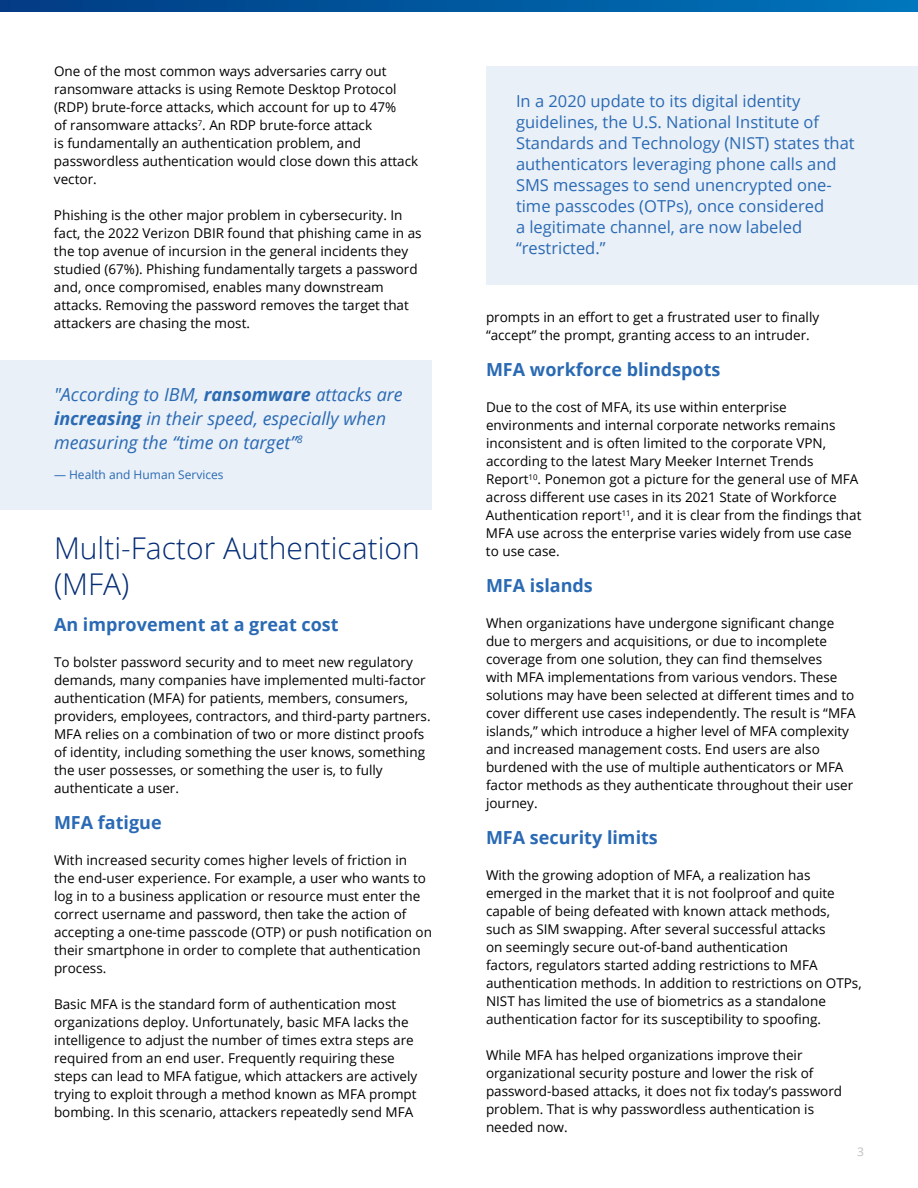
<style>
.page{position:relative;width:918px;height:1188px;background:#fff}
.page>*{position:absolute;margin:0;border:0;box-sizing:border-box;transform-origin:0 0}
.t1{font:300 30px/36px "Open Sans";color:#032b75}
.t2{font:italic 18px/24px "Open Sans";color:#2a6ab4}
.t3{font:700 18px "Open Sans";color:#2a6ab4}
.t4{font:16.5px/21px "Open Sans";color:#2a6ab4}
.t5{font:13.5px/18px "Open Sans";color:#000}
.t6{font:12px "Open Sans";color:#2a6ab4}
.t7{font:12px "Open Sans";color:#bfc0c1}
.s1{font-weight:700}
</style>
<div class="page">
<div style="left:486px;top:66px;width:432px;height:219px;background:#eaf0f7"></div>
<div style="left:0;top:360px;width:432px;height:149px;background:#eaf0f7"></div>
<svg style="left:0;top:0;width:918px;height:12px;background:#00589e"></svg>
<p class="t5" style="left:54px;top:62px;width:366px">One of the most common ways adversaries carry out ransomware attacks is using Remote Desktop Protocol (RDP) brute-force attacks, which account for up to 47%<br>of ransomware attacks<sup>7</sup>. An RDP brute-force attack<br>is fundamentally an authentication problem, and passwordless authentication would close down this attack vector.</p>
<p class="t5" style="left:54px;top:206px;width:369px">Phishing is the other major problem in cybersecurity. In fact, the 2022 Verizon DBIR found that phishing came in as the top avenue of incursion in the general incidents they studied (67%). Phishing fundamentally targets a password and, once compromised, enables many downstream attacks. Removing the password removes the target that attackers are chasing the most.</p>
<h2 class="t2" style="left:54px;top:382px;width:350px">"According to IBM, <span class="s1">ransomware</span> attacks are <span class="s1">increasing</span> in their speed, especially when measuring the “time on target”<sup>8</sup></h2>
<p class="t6" style="left:54px;top:467px;width:171px">— Health and Human Services</p>
<h1 class="t1" style="left:54px;top:530px;width:367px">Multi-Factor Authentication (MFA)</h1>
<h2 class="t3" style="left:54px;top:612px;width:286px">An improvement at a great cost</h2>
<p class="t5" style="left:54px;top:653px;width:378px">To bolster password security and to meet new regulatory demands, many companies have implemented multi-factor authentication (MFA) for patients, members, consumers, providers, employees, contractors, and third-party partners.<br>MFA relies on a combination of two or more distinct proofs of identity, including something the user knows, something the user possesses, or something the user is, to fully authenticate a user.</p>
<h2 class="t3" style="left:54px;top:810px;width:109px">MFA fatigue</h2>
<p class="t5" style="left:54px;top:851px;width:380px">With increased security comes higher levels of friction in<br>the end-user experience. For example, a user who wants to log in to a business application or resource must enter the correct username and password, then take the action of accepting a one-time passcode (OTP) or push notification on their smartphone in order to complete that authentication process.</p>
<p class="t5" style="left:54px;top:995px;width:365px">Basic MFA is the standard form of authentication most organizations deploy. Unfortunately, basic MFA lacks the intelligence to adjust the number of times extra steps are required from an end user. Frequently requiring these steps can lead to MFA fatigue, which attackers are actively trying to exploit through a method known as MFA prompt bombing. In this scenario, attackers repeatedly send MFA</p>
<p class="t4" style="left:516px;top:90px;width:340px">In a 2020 update to its digital identity guidelines, the U.S. National Institute of Standards and Technology (NIST) states that authenticators leveraging phone calls and SMS messages to send unencrypted one&shy;time passcodes (OTPs), once considered<br>a legitimate channel, are now labeled “restricted.”</p>
<p class="t5" style="left:486px;top:308px;width:335px">prompts in an effort to get a frustrated user to finally “accept” the prompt, granting access to an intruder.</p>
<h2 class="t3" style="left:486px;top:357px;width:236px">MFA workforce blindspots</h2>
<p class="t5" style="left:486px;top:398px;width:377px">Due to the cost of MFA, its use within enterprise environments and internal corporate networks remains inconsistent and is often limited to the corporate VPN, according to the latest Mary Meeker Internet Trends Report<sup>10</sup>. Ponemon got a picture for the general use of MFA across different use cases in its 2021 State of Workforce Authentication report<sup>11</sup>, and it is clear from the findings that MFA use across the enterprise varies widely from use case to use case.</p>
<h2 class="t3" style="left:486px;top:573px;width:108px">MFA islands</h2>
<p class="t5" style="left:486px;top:614px;width:371px">When organizations have undergone significant change due to mergers and acquisitions, or due to incomplete coverage from one solution, they can find themselves<br>with MFA implementations from various vendors. These solutions may have been selected at different times and to cover different use cases independently. The result is “MFA islands,” which introduce a higher level of MFA complexity and increased management costs. End users are also burdened with the use of multiple authenticators or MFA factor methods as they authenticate throughout their user journey.</p>
<h2 class="t3" style="left:486px;top:825px;width:173px">MFA security limits</h2>
<p class="t5" style="left:486px;top:866px;width:377px">With the growing adoption of MFA, a realization has emerged in the market that it is not foolproof and quite capable of being defeated with known attack methods, such as SIM swapping. After several successful attacks<br>on seemingly secure out-of-band authentication<br>factors, regulators started adding restrictions to MFA authentication methods. In addition to restrictions on OTPs, NIST has limited the use of biometrics as a standalone authentication factor for its susceptibility to spoofing.</p>
<p class="t5" style="left:486px;top:1046px;width:358px">While MFA has helped organizations improve their organizational security posture and lower the risk of password-based attacks, it does not fix today’s password problem. That is why passwordless authentication is needed now.</p>
<p class="t7" style="left:857px;top:1143px;width:8px">3</p>
</div>
